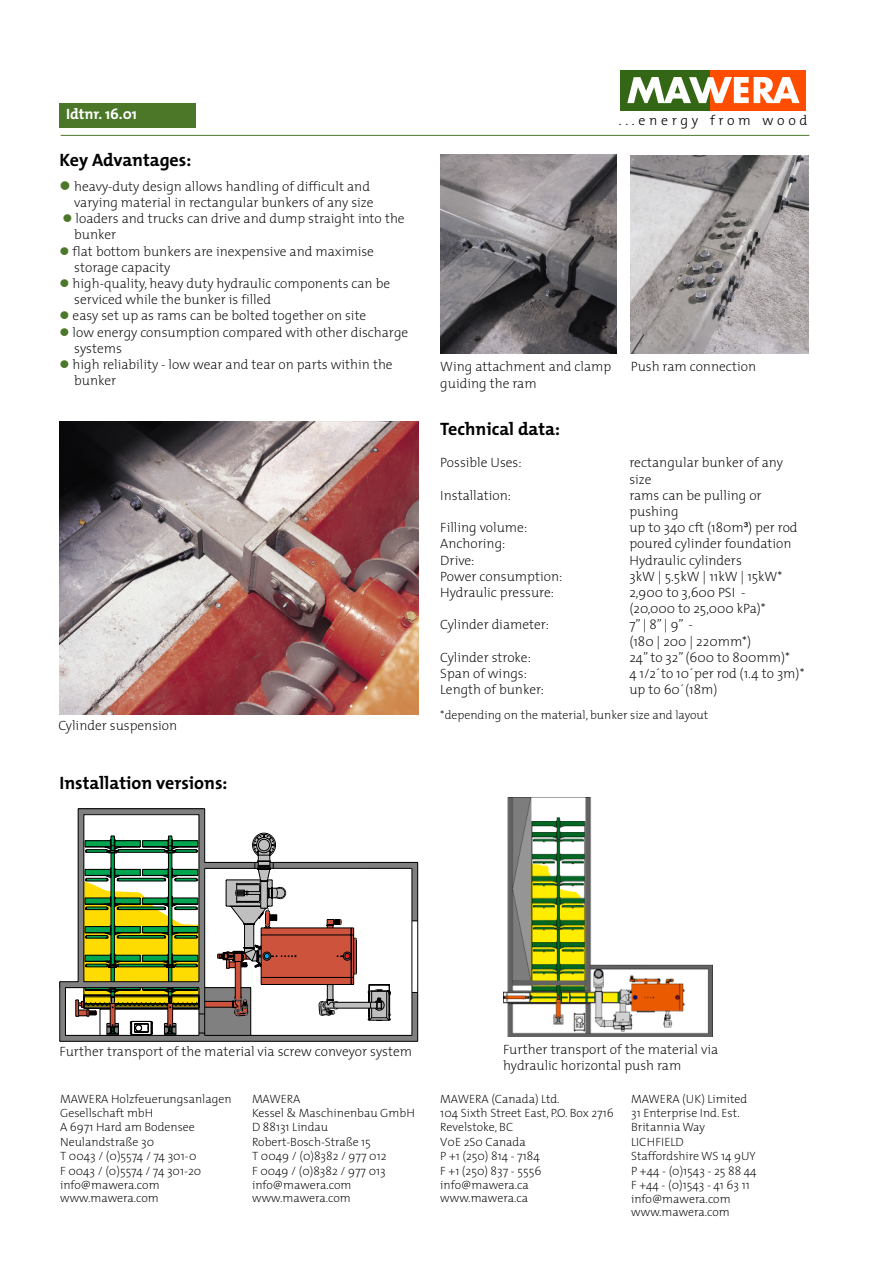
<style>
.page{position:relative;width:893px;height:1263px;background:#fff}
.page>*{position:absolute;margin:0;border:0;box-sizing:border-box;transform-origin:0 0}
.t1{font:700 18px "The Mix";color:#000}
.t2{font:700 15px "The Mix";color:#fff}
.t3{font:300 13.95px "The Mix";letter-spacing:.26em;color:#000}
.t4{font:200 13.5px/16.2px "The Mix";color:#000}
.t5{font:200 12px/14.4px "The Mix";color:#000}
.s1{color:#4c7729}
.s2{font-family:"Arial";font-weight:400}
</style>
<div class="page">
<hr style="left:61px;top:135px;width:748px;height:1px;background:#4c7729">
<img style="left:440px;top:155px;width:177px;height:199px">
<img style="left:630px;top:155px;width:178px;height:199px">
<img style="left:60px;top:422px;width:359px;height:292px">
<svg style="left:60px;top:808px;width:207px;height:234px"></svg>
<svg style="left:75px;top:833px;width:344px;height:209px"></svg>
<img style="left:503px;top:798px;width:209px;height:239px">
<div style="left:619px;top:70px;width:91px;height:41px;background:#346715"></div>
<div style="left:710px;top:70px;width:96px;height:41px;background:#ff4d00"></div>
<svg style="left:627px;top:77px;width:172px;height:26px"></svg>
<div style="left:60px;top:103px;width:136px;height:24px;background:#4c7729"></div>
<p class="t2" style="left:66px;top:108px;width:72px">Idtnr. 16.01</p>
<h1 class="t1" style="left:60px;top:152px;width:133px">Key Advantages:</h1>
<p class="t4" style="left:60px;top:179px;width:315px;text-align:right"><span class="s1">●</span> heavy-duty design allows handling of difficult and varying material in rectangular bunkers of any size</p>
<p class="t4" style="left:74px;top:212px;width:332px;text-indent:-12px"><span class="s1">●</span> loaders and trucks can drive and dump straight into the bunker</p>
<p class="t4" style="left:74px;top:244px;width:301px;text-indent:-15px"><span class="s1">●</span> flat bottom bunkers are inexpensive and maximise storage capacity</p>
<p class="t4" style="left:74px;top:277px;width:317px;text-indent:-15px"><span class="s1">●</span> high-quality, heavy duty hydraulic components can be serviced while the bunker is filled</p>
<p class="t4" style="left:60px;top:309px;width:308px"><span class="s1">●</span> easy set up as rams can be bolted together on site</p>
<p class="t4" style="left:74px;top:325px;width:335px;text-indent:-15px"><span class="s1">●</span> low energy consumption compared with other discharge systems</p>
<p class="t4" style="left:74px;top:358px;width:320px;text-indent:-15px"><span class="s1">●</span> high reliability - low wear and tear on parts within the bunker</p>
<p class="t4" style="left:58px;top:718px;width:120px">Cylinder suspension</p>
<h1 class="t1" style="left:60px;top:776px;width:169px">Installation versions:</h1>
<p class="t3" style="left:619px;top:115px;width:190px">...energy from wood</p>
<p class="t4" style="left:440px;top:360px;width:172px">Wing attachment and clamp guiding the ram</p>
<p class="t4" style="left:630px;top:359px;width:127px">Push ram connection</p>
<h1 class="t1" style="left:440px;top:422px;width:121px">Technical data:</h1>
<p class="t4" style="left:440px;top:456px;width:83px">Possible Uses:</p>
<p class="t4" style="left:629px;top:456px;width:155px">rectangular bunker of any size</p>
<p class="t4" style="left:440px;top:488px;width:72px">Installation:</p>
<p class="t4" style="left:629px;top:488px;width:134px">rams can be pulling or pushing</p>
<p class="t4" style="left:440px;top:521px;width:88px">Filling volume:</p>
<p class="t4" style="left:629px;top:521px;width:170px">up to 340 cft (180m<span class="s2">³</span>) per rod</p>
<p class="t4" style="left:440px;top:537px;width:67px">Anchoring:</p>
<p class="t4" style="left:629px;top:537px;width:164px">poured cylinder foundation</p>
<p class="t4" style="left:440px;top:553px;width:36px">Drive:</p>
<p class="t4" style="left:629px;top:553px;width:114px">Hydraulic cylinders</p>
<p class="t4" style="left:440px;top:569px;width:123px">Power consumption:</p>
<p class="t4" style="left:629px;top:569px;width:154px">3kW | 5.5kW | 11kW | 15kW*</p>
<p class="t4" style="left:440px;top:585px;width:115px">Hydraulic pressure:</p>
<p class="t4" style="left:629px;top:585px;width:138px">2,900 to 3,600 PSI - (20,000 to 25,000 kPa)*</p>
<p class="t4" style="left:440px;top:618px;width:110px">Cylinder diameter:</p>
<p class="t4" style="left:629px;top:618px;width:123px">7” | 8” | 9” -<br>(180 | 200 | 220mm*)</p>
<p class="t4" style="left:440px;top:650px;width:92px">Cylinder stroke:</p>
<p class="t4" style="left:629px;top:650px;width:162px">24” to 32” (600 to 800mm)*</p>
<p class="t4" style="left:440px;top:666px;width:88px">Span of wings:</p>
<p class="t4" style="left:629px;top:666px;width:177px">4 1/2´to 10´per rod (1.4 to 3m)*</p>
<p class="t4" style="left:440px;top:683px;width:105px">Length of bunker:</p>
<p class="t4" style="left:629px;top:683px;width:89px">up to 60´(18m)</p>
<p class="t5" style="left:440px;top:709px;width:269px">*depending on the material, bunker size and layout</p>
<p class="t4" style="left:60px;top:1044px;width:354px">Further transport of the material via screw conveyor system</p>
<p class="t5" style="left:60px;top:1092px;width:173px">MAWERA Holzfeuerungsanlagen<br>Gesellschaft mbH<br>A 6971 Hard am Bodensee<br>Neulandstraße 30<br>T 0043 / (0)5574 / 74 301-0<br>F 0043 / (0)5574 / 74 301-20 info@mawera.com</p>
<p class="t5" style="left:60px;top:1192px;width:100px">www.mawera.com</p>
<p class="t5" style="left:252px;top:1092px;width:164px">MAWERA<br>Kessel &amp; Maschinenbau GmbH<br>D 88131 Lindau<br>Robert-Bosch-Straße 15<br>T 0049 / (0)8382 / 977 012<br>F 0049 / (0)8382 / 977 013 info@mawera.com</p>
<p class="t5" style="left:252px;top:1192px;width:100px">www.mawera.com</p>
<p class="t4" style="left:503px;top:1042px;width:217px">Further transport of the material via hydraulic horizontal push ram</p>
<p class="t5" style="left:440px;top:1092px;width:175px">MAWERA (Canada) Ltd.<br>104 Sixth Street East, P.O. Box 2716<br>Revelstoke, BC<br>V0E 2S0 Canada<br>P +1 (250) 814 - 7184<br>F +1 (250) 837 - 5556 info@mawera.ca</p>
<p class="t5" style="left:440px;top:1192px;width:89px">www.mawera.ca</p>
<p class="t5" style="left:631px;top:1092px;width:127px">MAWERA (UK) Limited<br>31 Enterprise Ind. Est.<br>Britannia Way<br>LICHFIELD<br>Staffordshire WS 14 9UY<br>P +44 - (0)1543 - 25 88 44<br>F +44 - (0)1543 - 41 63 11 info@mawera.com</p>
<p class="t5" style="left:631px;top:1206px;width:100px">www.mawera.com</p>
</div>
